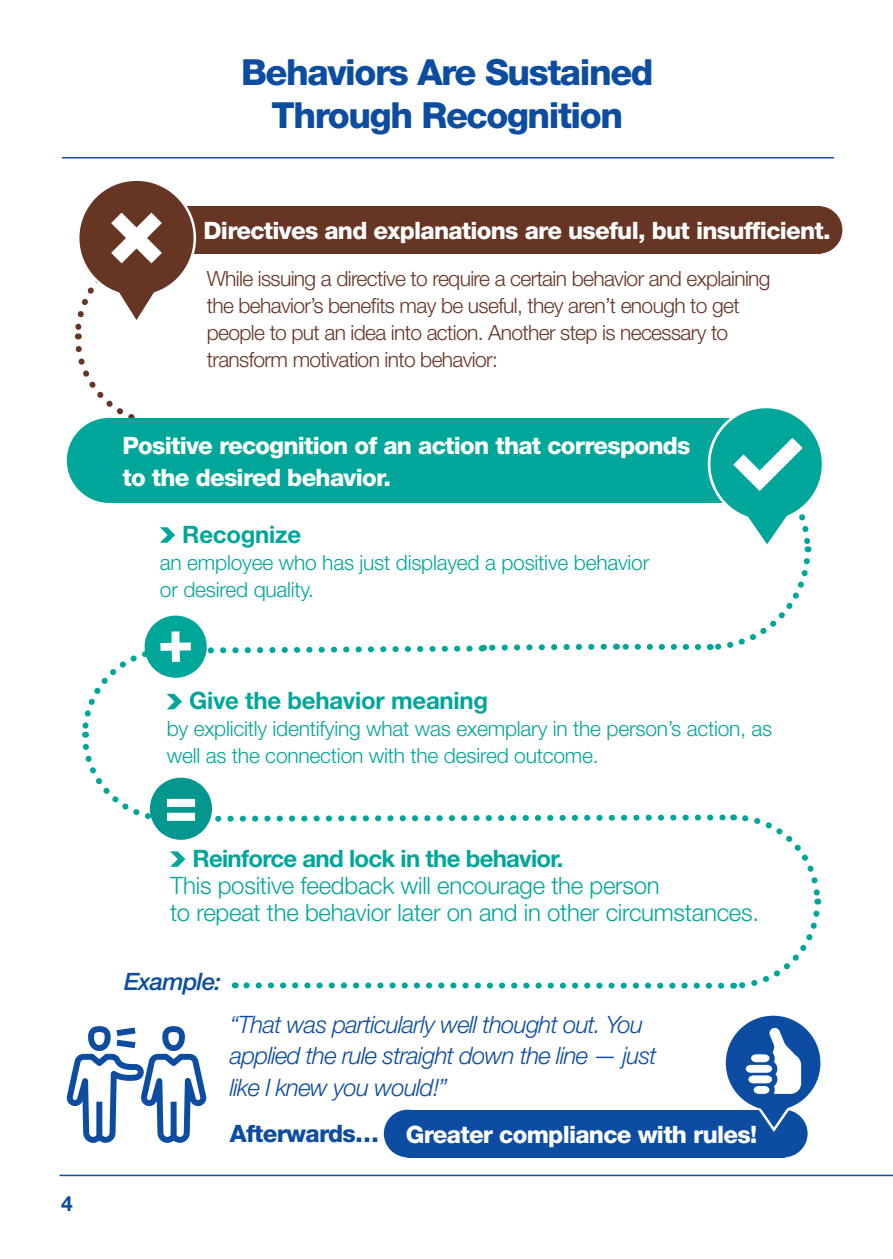
<style>
.page{position:relative;width:893px;height:1259px;background:#fff}
.page>*{position:absolute;margin:0;border:0;box-sizing:border-box;transform-origin:0 0}
.t1{font:800 55.8px "Helvetica Neue LT Std";color:#fff}
.t2{font:800 36px "Helvetica Neue LT Std";letter-spacing:-.04em;color:#0d4da1}
.t3{font:800 24px/31.5px "Helvetica Neue LT Std";letter-spacing:-.03em;color:#fff}
.t4{font:italic 300 24px/31.5px "Helvetica Neue LT Std";letter-spacing:-.03em;color:#0d4da1}
.t5{font:300 24px/27px "Helvetica Neue LT Std";letter-spacing:-.01em;color:#00a69a}
.t6{font:700 24px "Helvetica Neue LT Std";letter-spacing:-.01em;color:#00a69a}
.t7{font:700 24px "Helvetica Neue LT Std";letter-spacing:-.03em;color:#00a69a}
.t8{font:800 24px "Helvetica Neue LT Std";letter-spacing:-.03em;color:#0d4da1}
.t9{font:italic 500 24px "Helvetica Neue LT Std";letter-spacing:-.03em;color:#0d4da1}
.t10{font:300 21px/27px "Helvetica Neue LT Std";letter-spacing:-.03em;color:#663524}
.t11{font:300 21px/27px "Helvetica Neue LT Std";letter-spacing:-.01em;color:#00a69a}
.t12{font:700 21px "Helvetica Neue LT Std";color:#0d4da1}
</style>
<div class="page">
<hr style="left:60px;top:1174px;width:833px;height:2px;background:#0d4da1">
<hr style="left:62px;top:157px;width:772px;height:1px;background:#0d4da1">
<div style="left:107px;top:206px;width:713px;height:48px;background:#663524"></div>
<div style="left:795px;top:206px;width:47px;height:48px;background:#663524;border-radius:50%"></div>
<div style="left:78px;top:180px;width:117px;height:116px;background:#663524;border-radius:50%"></div>
<svg style="left:74px;top:213px;width:123px;height:217px"></svg>
<div style="left:107px;top:418px;width:660px;height:85px;background:#00a69a"></div>
<div style="left:709px;top:407px;width:114px;height:114px;background:#00a69a;border-radius:50%"></div>
<div style="left:67px;top:418px;width:85px;height:85px;background:#00a69a;border-radius:50%"></div>
<svg style="left:79px;top:438px;width:744px;height:551px"></svg>
<div style="left:760px;top:1109px;width:48px;height:48px;background:#0d4da1;border-radius:50%"></div>
<div style="left:408px;top:1109px;width:377px;height:48px;background:#0d4da1"></div>
<div style="left:384px;top:1109px;width:47px;height:48px;background:#0d4da1;border-radius:50%"></div>
<svg style="left:66px;top:1026px;width:141px;height:116px"></svg>
<div style="left:726px;top:1015px;width:94px;height:95px;background:#0d4da1;border-radius:50%"></div>
<svg style="left:746px;top:1028px;width:55px;height:104px"></svg>
<p class="t12" style="left:61px;top:1190px;width:13px">4</p>
<p class="t2" style="left:241px;top:51px;width:414px">Behaviors Are Sustained</p>
<p class="t2" style="left:272px;top:94px;width:353px">Through Recognition</p>
<p class="t3" style="left:203px;top:215px;width:629px">Directives and explanations are useful, but insufficient.</p>
<p class="t10" style="left:207px;top:264px;width:565px">While issuing a directive to require a certain behavior and explaining the behavior’s benefits may be useful, they aren’t enough to get people to put an idea into action. Another step is necessary to transform motivation into behavior:</p>
<p class="t3" style="left:122px;top:430px;width:569px">Positive recognition of an action that corresponds to the desired behavior.</p>
<p class="t6" style="left:182px;top:519px;width:120px">Recognize</p>
<p class="t11" style="left:160px;top:548px;width:491px">an employee who has just displayed a positive behavior or desired quality.</p>
<p class="t6" style="left:189px;top:686px;width:301px">Give the behavior meaning</p>
<p class="t11" style="left:167px;top:715px;width:607px">by explicitly identifying what was exemplary in the person’s action, as well as the connection with the desired outcome.</p>
<p class="t1" style="left:164px;top:771px;width:35px">=</p>
<p class="t7" style="left:192px;top:843px;width:373px">Reinforce and lock in the behavior.</p>
<p class="t5" style="left:170px;top:871px;width:590px">This positive feedback will encourage the person<br>to repeat the behavior later on and in other circumstances.</p>
<p class="t9" style="left:124px;top:967px;width:99px">Example:</p>
<p class="t4" style="left:230px;top:1008px;width:428px">“That was particularly well thought out. You applied the rule straight down the line — just like I knew you would!”</p>
<p class="t8" style="left:230px;top:1119px;width:151px">Afterwards…</p>
<p class="t3" style="left:406px;top:1119px;width:353px">Greater compliance with rules!</p>
</div>
